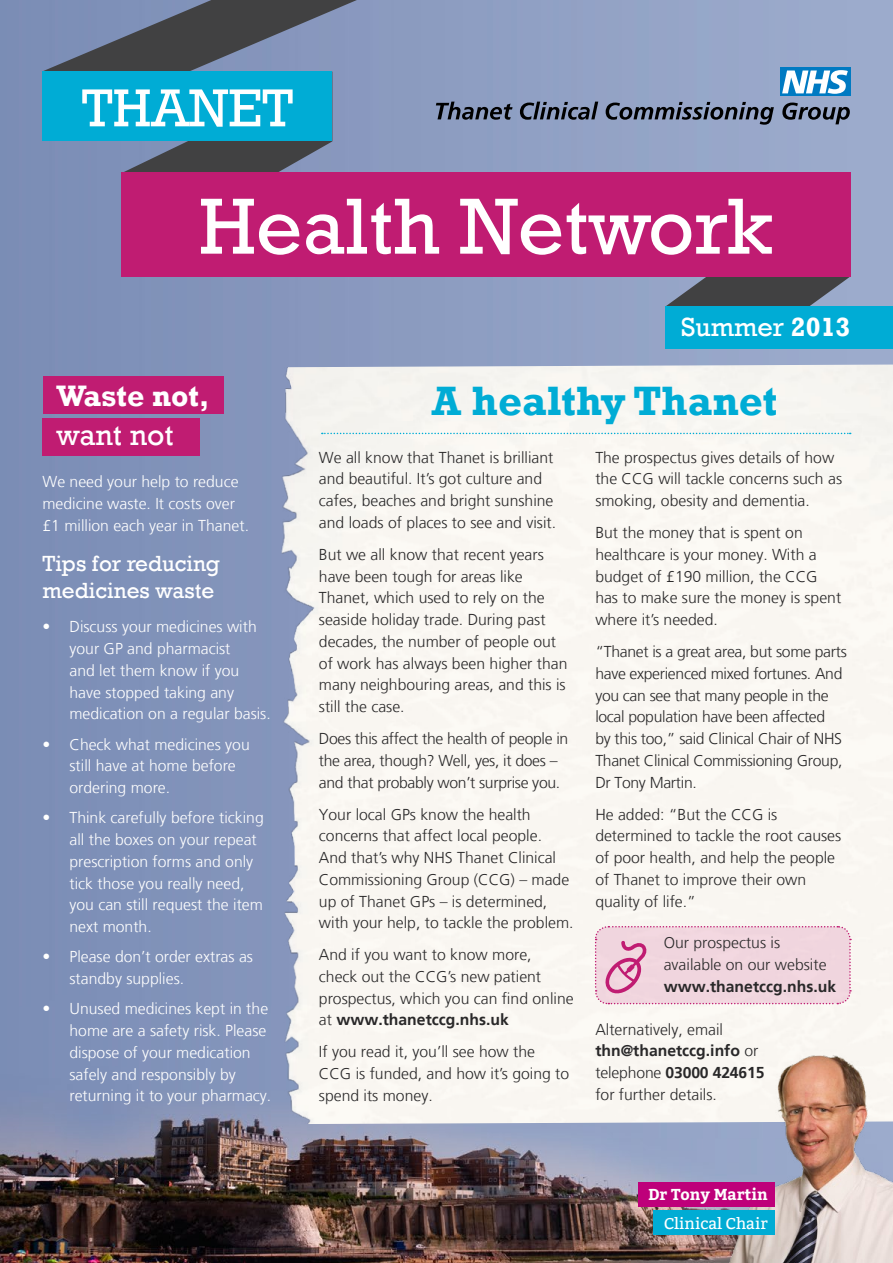
<style>
.page{position:relative;width:893px;height:1263px;background:#fff}
.page>*{position:absolute;margin:0;border:0;box-sizing:border-box;transform-origin:0 0}
.t1{font:80.85px "Rockwell";color:#fff}
.t2{font:54.3px "Rockwell";color:#fff}
.t3{font:700 42px "Rockwell";color:#00acd5}
.t4{font:700 30.45px "Rockwell";color:#fff}
.t5{font:30.45px "Rockwell";color:#fff}
.t6{font:27px "Rockwell";color:#fff}
.t7{font:22.5px/27px "Rockwell";color:#fff}
.t8{font:300 15.75px/21.8px "Frutiger LT";color:#292829}
.t9{font:300 15.75px/21.8px "Frutiger LT";color:#fff}
.t10{font:300 15.75px/21.8px "Frutiger LT";letter-spacing:-.02em;color:#292829}
.t11{font:700 15.75px "Frutiger LT";color:#292829}
.t12{font:15.75px "Bitter";color:#fff}
.t13{font:700 15.75px "Bitter";color:#fff}
.s1{font-weight:700}
</style>
<div class="page">
<img style="left:0;top:0;width:893px;height:1263px">
<div style="left:269px;top:365px;width:624px;height:759px;background:#f9f6f1"></div>
<svg style="left:43px;top:0;width:314px;height:261px"></svg>
<svg style="left:322px;top:433px;width:529px;height:1px"></svg>
<div style="left:43px;top:71px;width:289px;height:70px;background:#00acd5"></div>
<div style="left:43px;top:376px;width:180px;height:38px;background:#c01c72"></div>
<div style="left:43px;top:418px;width:157px;height:38px;background:#c01c72"></div>
<svg style="left:665px;top:276px;width:185px;height:30px"></svg>
<div style="left:665px;top:306px;width:228px;height:43px;background:#00acd5"></div>
<div style="left:121px;top:172px;width:729px;height:104px;background:#c01c72"></div>
<img style="left:723px;top:1021px;width:170px;height:242px">
<div style="left:638px;top:1182px;width:136px;height:25px;background:#be007a"></div>
<div style="left:653px;top:1211px;width:121px;height:24px;background:#00acd4"></div>
<div style="left:780px;top:68px;width:70px;height:28px;background:#007ac2"></div>
<svg style="left:782px;top:70px;width:66px;height:24px"></svg>
<svg style="left:436px;top:102px;width:77px;height:18px"></svg>
<svg style="left:520px;top:102px;width:78px;height:18px"></svg>
<svg style="left:606px;top:102px;width:168px;height:23px"></svg>
<svg style="left:782px;top:103px;width:68px;height:21px"></svg>
<svg style="left:594px;top:925px;width:257px;height:80px"></svg>
<h2 class="t2" style="left:82px;top:77px;width:213px">THANET</h2>
<h1 class="t1" style="left:199px;top:180px;width:575px">Health Network</h1>
<h3 class="t4" style="left:56px;top:377px;width:155px">Waste not,</h3>
<h3 class="t5" style="left:56px;top:417px;width:119px">want not</h3>
<p class="t9" style="left:43px;top:471px;width:208px">We need your help to reduce medicine waste. It costs over £1 million each year in Thanet.</p>
<h3 class="t7" style="left:43px;top:550px;width:179px">Tips for reducing medicines waste</h3>
<p class="t9" style="left:70px;top:616px;width:203px;text-indent:-27px">• Discuss your medicines with your GP and pharmacist<br>and let them know if you have stopped taking any medication on a regular basis.</p>
<p class="t9" style="left:70px;top:733px;width:182px;text-indent:-27px">• Check what medicines you still have at home before ordering more.</p>
<p class="t9" style="left:70px;top:807px;width:196px;text-indent:-27px">• Think carefully before ticking all the boxes on your repeat prescription forms and only tick those you really need, you can still request the item next month.</p>
<p class="t9" style="left:70px;top:946px;width:185px;text-indent:-27px">• Please don’t order extras as standby supplies.</p>
<p class="t9" style="left:70px;top:998px;width:203px;text-indent:-27px">• Unused medicines kept in the home are a safety risk. Please dispose of your medication safely and responsibly by returning it to your pharmacy.</p>
<h3 class="t6" style="left:681px;top:311px;width:171px">Summer <span class="s1">2013</span></h3>
<h3 class="t3" style="left:432px;top:375px;width:347px">A healthy Thanet</h3>
<p class="t8" style="left:319px;top:446px;width:239px">We all know that Thanet is brilliant and beautiful. It’s got culture and cafes, beaches and bright sunshine and loads of places to see and visit.</p>
<p class="t8" style="left:319px;top:544px;width:250px">But we all know that recent years have been tough for areas like<br>Thanet, which used to rely on the seaside holiday trade. During past decades, the number of people out of work has always been higher than many neighbouring areas, and this is still the case.</p>
<p class="t10" style="left:319px;top:728px;width:251px">Does this affect the health of people in the area, though? Well, yes, it does – and that probably won’t surprise you.</p>
<p class="t8" style="left:319px;top:803px;width:256px">Your local GPs know the health concerns that affect local people.<br>And that’s why NHS Thanet Clinical Commissioning Group (CCG) – made up of Thanet GPs – is determined, with your help, to tackle the problem.</p>
<p class="t8" style="left:319px;top:944px;width:256px">And if you want to know more, check out the CCG’s new patient prospectus, which you can find online at <span class="s1">www.thanetccg.nhs.uk</span></p>
<p class="t8" style="left:319px;top:1041px;width:252px">If you read it, you’ll see how the<br>CCG is funded, and how it’s going to spend its money.</p>
<p class="t8" style="left:595px;top:446px;width:248px">The prospectus gives details of how the CCG will tackle concerns such as smoking, obesity and dementia.</p>
<p class="t8" style="left:595px;top:522px;width:247px">But the money that is spent on healthcare is your money. With a budget of £190 million, the CCG has to make sure the money is spent where it’s needed.</p>
<p class="t10" style="left:595px;top:641px;width:253px">“Thanet is a great area, but some parts have experienced mixed fortunes. And you can see that many people in the local population have been affected<br>by this too,” said Clinical Chair of NHS Thanet Clinical Commissioning Group, Dr Tony Martin.</p>
<p class="t8" style="left:595px;top:803px;width:247px">He added: “But the CCG is determined to tackle the root causes of poor health, and help the people of Thanet to improve their own quality of life.”</p>
<p class="t8" style="left:664px;top:932px;width:164px">Our prospectus is available on our website</p>
<p class="t11" style="left:664px;top:977px;width:174px">www.thanetccg.nhs.uk</p>
<p class="t8" style="left:595px;top:1019px;width:171px">Alternatively, email <span class="s1">thn@thanetccg.info</span> or telephone <span class="s1">03000 424615 </span>for further details.</p>
<p class="t13" style="left:648px;top:1184px;width:121px">Dr Tony Martin</p>
<p class="t12" style="left:664px;top:1214px;width:105px">Clinical Chair</p>
</div>
